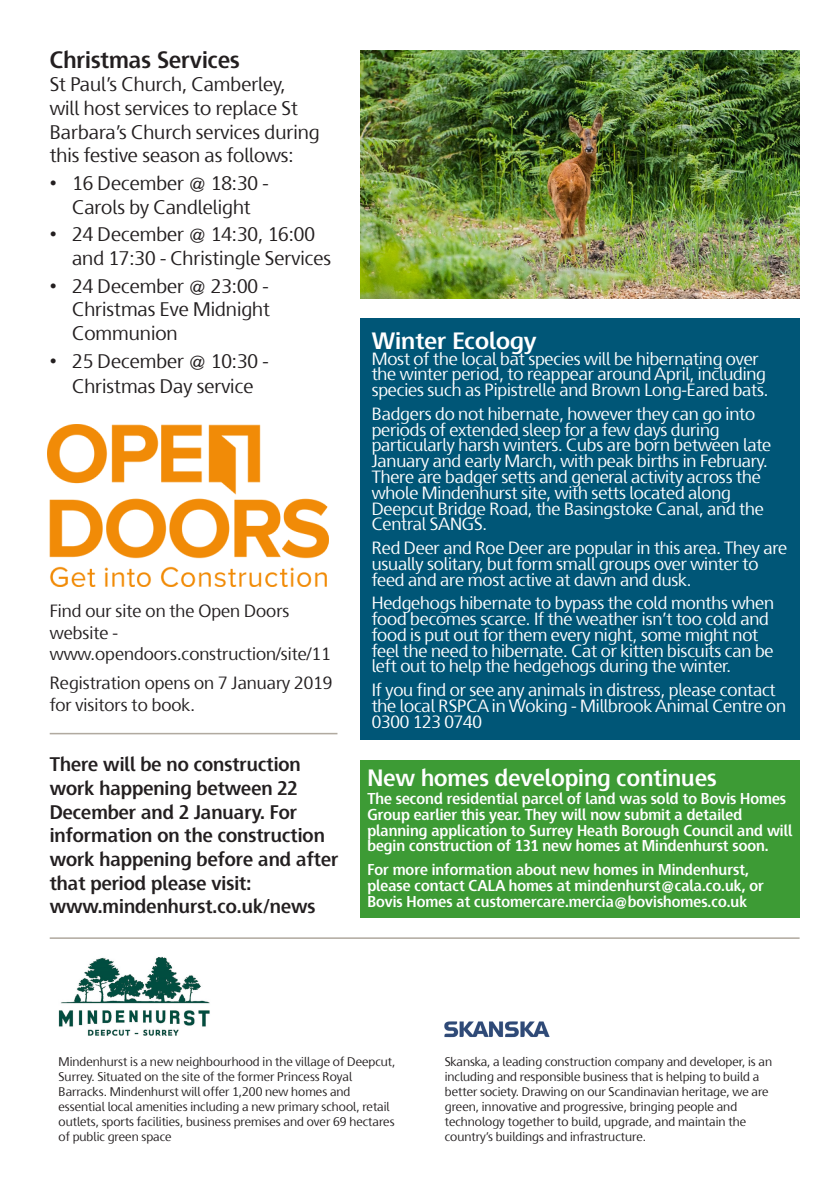
<style>
.page{position:relative;width:840px;height:1191px;background:#fff}
.page>*{position:absolute;margin:0;border:0;box-sizing:border-box;transform-origin:0 0}
.t1{font:700 23.6px "Skanska Sans Pro";color:#fff}
.t2{font:700 23.6px "Skanska Sans Pro";color:#231f20}
.t3{font:700 23.6px "Skanska Sans Pro";color:#fff;scale:1.05 1}
.t4{font:19.8px/23.6px "Skanska Sans Pro";color:#231f20}
.t5{font:700 19.8px/23.6px "Skanska Sans Pro";color:#231f20}
.t6{font:17.8px/15.8px "Skanska Sans Pro";letter-spacing:-.01em;color:#fff}
.t7{font:17.8px/21.2px "Skanska Sans Pro";color:#231f20}
.t8{font:700 15.8px/15.8px "Skanska Sans Pro";color:#fff}
.t9{font:12.6px/15px "Skanska Sans Pro";color:#231f20}
.s1{font-family:"Arial"}
</style>
<div class="page">
<img style="left:58px;top:956px;width:152px;height:80px">
<hr style="left:50px;top:937px;width:749px;height:2px;background:#b1aaa0">
<hr style="left:50px;top:733px;width:287px;height:1px;background:#b1aaa0">
<img style="left:444px;top:1021px;width:105px;height:17px">
<div style="left:360px;top:760px;width:439px;height:157px;background:#3d9b35"></div>
<img style="left:360px;top:50px;width:439px;height:248px">
<div style="left:360px;top:318px;width:439px;height:421px;background:#005677"></div>
<img style="left:47px;top:424px;width:281px;height:163px">
<p class="t2" style="left:50px;top:46px;width:191px">Christmas Services</p>
<p class="t4" style="left:50px;top:73px;width:237px">St Paul’s Church, Camberley,</p>
<p class="t4" style="left:50px;top:96px;width:271px">will host services to replace St<br>Barbara’s Church services during this festive season as follows:</p>
<p class="t4" style="left:50px;top:171px;width:220px;text-align:center"><span class="s1">•</span> 16 December @ 18:30 -<br>Carols by Candlelight</p>
<p class="t4" style="left:72px;top:223px;width:260px;text-indent:-22px"><span class="s1">•</span> 24 December @ 14:30, 16:00 and 17:30 - Christingle Services</p>
<p class="t4" style="left:50px;top:274px;width:220px"><span class="s1">•</span> 24 December @ 23:00 -</p>
<p class="t4" style="left:50px;top:297px;width:222px"><span class="s1">•</span> Christmas Eve Midnight</p>
<p class="t4" style="left:50px;top:321px;width:129px"><span class="s1">•</span> Communion</p>
<p class="t4" style="left:50px;top:349px;width:220px"><span class="s1">•</span> 25 December @ 10:30 -</p>
<p class="t4" style="left:50px;top:374px;width:205px"><span class="s1">•</span> Christmas Day service</p>
<p class="t7" style="left:50px;top:600px;width:241px">Find our site on the Open Doors</p>
<p class="t7" style="left:50px;top:621px;width:70px">website -</p>
<p class="t7" style="left:50px;top:643px;width:282px">www.opendoors.construction/site/11</p>
<p class="t7" style="left:50px;top:672px;width:284px">Registration opens on 7 January 2019 for visitors to book.</p>
<p class="t5" style="left:50px;top:752px;width:290px">There will be no construction work happening between 22<br>December and 2 January. For information on the construction work happening before and after that period please visit:</p>
<p class="t5" style="left:50px;top:894px;width:267px">www.mindenhurst.co.uk/news</p>
<p class="t3" style="left:371px;top:327px;width:159px">Winter Ecology</p>
<p class="t6" style="left:371px;top:350px;width:388px">Most of the local bat species will be hibernating over</p>
<p class="t6" style="left:371px;top:366px;width:398px">the winter period, to reappear around April, including species such as Pipistrelle and Brown Long-Eared bats.</p>
<p class="t6" style="left:371px;top:406px;width:385px">Badgers do not hibernate, however they can go into periods of extended sleep for a few days during</p>
<p class="t6" style="left:371px;top:437px;width:401px">particularly harsh winters. Cubs are born between late January and early March, with peak births in February.<br>There are badger setts and general activity across the whole Mindenhurst site, with setts located along</p>
<p class="t6" style="left:371px;top:500px;width:393px">Deepcut Bridge Road, the Basingstoke Canal, and the<br>Central SANGS.</p>
<p class="t6" style="left:371px;top:540px;width:417px">Red Deer and Roe Deer are popular in this area. They are usually solitary, but form small groups over winter to</p>
<p class="t6" style="left:371px;top:571px;width:321px">feed and are most active at dawn and dusk.</p>
<p class="t6" style="left:371px;top:595px;width:403px">Hedgehogs hibernate to bypass the cold months when food becomes scarce. If the weather isn’t too cold and food is put out for them every night, some might not</p>
<p class="t6" style="left:371px;top:642px;width:403px">feel the need to hibernate. Cat or kitten biscuits can be left out to help the hedgehogs during the winter.</p>
<p class="t6" style="left:371px;top:682px;width:415px">If you find or see any animals in distress, please contact the local RSPCA in Woking - Millbrook Animal Centre on<br>0300 123 0740</p>
<p class="t1" style="left:367px;top:764px;width:350px">New homes developing continues</p>
<p class="t8" style="left:367px;top:790px;width:420px">The second residential parcel of land was sold to Bovis Homes<br>Group earlier this year. They will now submit a detailed</p>
<p class="t8" style="left:367px;top:822px;width:426px">planning application to Surrey Heath Borough Council and will begin construction of 131 new homes at Mindenhurst soon.</p>
<p class="t8" style="left:367px;top:861px;width:397px">For more information about new homes in Mindenhurst, please contact CALA homes at mindenhurst@cala.co.uk, or<br>Bovis Homes at customercare.mercia@bovishomes.co.uk</p>
<p class="t9" style="left:58px;top:1053px;width:338px">Mindenhurst is a new neighbourhood in the village of Deepcut,<br>Surrey. Situated on the site of the former Princess Royal</p>
<p class="t9" style="left:58px;top:1083px;width:293px">Barracks. Mindenhurst will offer 1,200 new homes and</p>
<p class="t9" style="left:58px;top:1098px;width:337px">essential local amenities including a new primary school, retail outlets, sports facilities, business premises and over 69 hectares of public green space</p>
<p class="t9" style="left:444px;top:1053px;width:328px">Skanska, a leading construction company and developer, is an including and responsible business that is helping to build a better society. Drawing on our Scandinavian heritage, we are green, innovative and progressive, bringing people and</p>
<p class="t9" style="left:444px;top:1114px;width:302px">technology together to build, upgrade, and maintain the</p>
<p class="t9" style="left:444px;top:1129px;width:203px">country’s buildings and infrastructure.</p>
</div>
